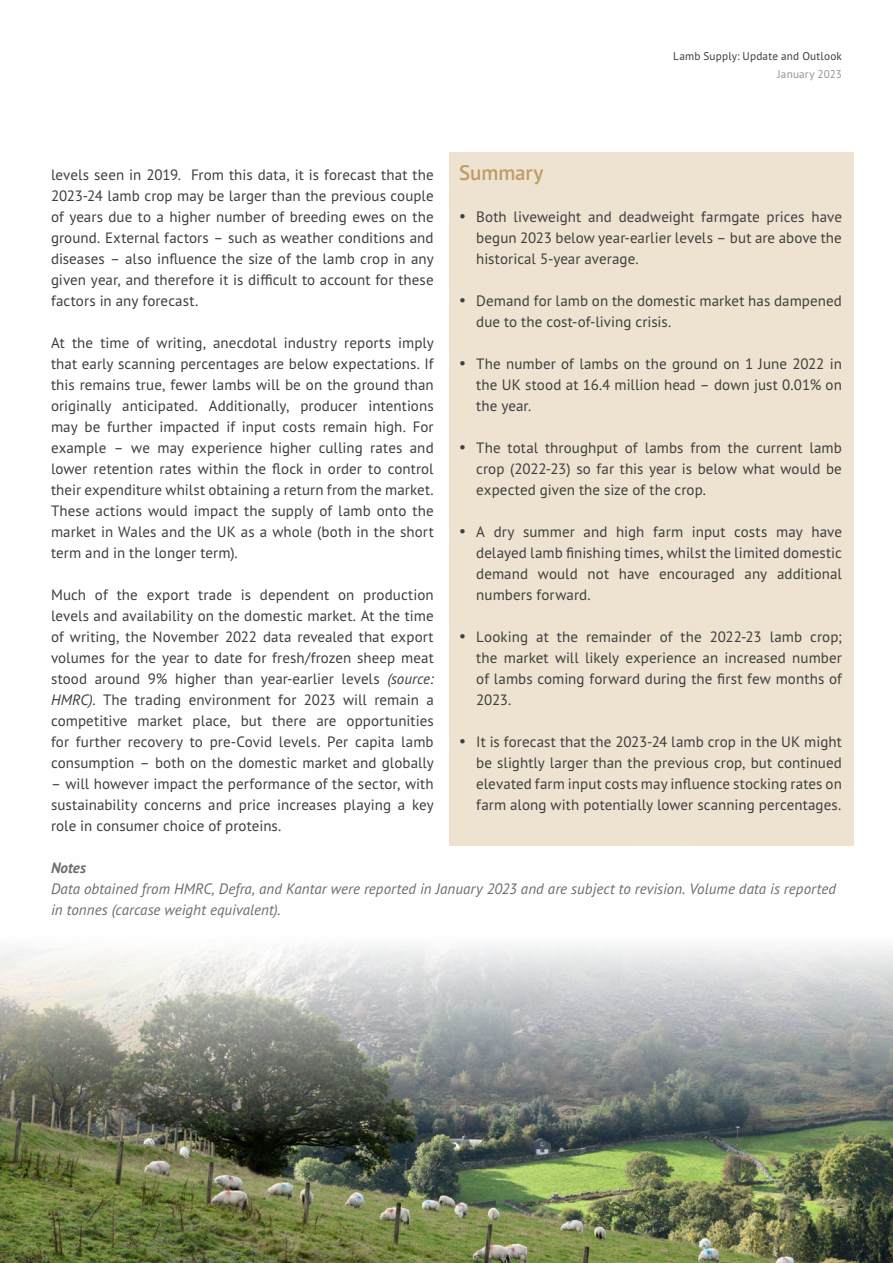
<style>
.page{position:relative;width:893px;height:1263px;background:#fff}
.page>*{position:absolute;margin:0;border:0;box-sizing:border-box;transform-origin:0 0}
.Header_2{font:600 21px "PT Sans Pro";letter-spacing:-.005em;color:#bd9b63}
.List_Paragraph{font:15px/21px "PT Sans Pro";letter-spacing:.005em;color:#3e3e3f;text-align:justify}
.Heading_3{font:italic 15px/21px "PT Sans Pro";letter-spacing:.005em;color:#6c6d70}
.Heading_3-2{font:italic 700 15px "PT Sans Pro";letter-spacing:.01em;color:#6c6d70}
.t1{font:11.25px "PT Sans Pro";letter-spacing:.015em;color:#3e3e3f}
.t2{font:11.25px "PT Sans Pro";letter-spacing:.01em;color:#939598}
.s1{font-style:italic}
</style>
<div class="page">
<img style="left:0;top:754px;width:893px;height:509px">
<div style="left:449px;top:152px;width:404px;height:693px;background:#eee3d1"></div>
<p class="t1" style="left:673px;top:48px;width:170px">Lamb Supply: Update and Outlook</p>
<p class="t2" style="left:778px;top:66px;width:66px">January 2023</p>
<p class="List_Paragraph" style="left:51px;top:164px;width:384px">levels seen in 2019. From this data, it is forecast that the 2023-24 lamb crop may be larger than the previous couple of years due to a higher number of breeding ewes on the ground. External factors – such as weather conditions and diseases – also influence the size of the lamb crop in any given year, and therefore it is difficult to account for these factors in any forecast.</p>
<p class="List_Paragraph" style="left:51px;top:332px;width:384px">At the time of writing, anecdotal industry reports imply that early scanning percentages are below expectations. If this remains true, fewer lambs will be on the ground than originally anticipated. Additionally, producer intentions may be further impacted if input costs remain high. For example – we may experience higher culling rates and lower retention rates within the flock in order to control their expenditure whilst obtaining a return from the market.<br>These actions would impact the supply of lamb onto the market in Wales and the UK as a whole (both in the short term and in the longer term).</p>
<p class="List_Paragraph" style="left:51px;top:584px;width:384px">Much of the export trade is dependent on production levels and availability on the domestic market. At the time of writing, the November 2022 data revealed that export volumes for the year to date for fresh/frozen sheep meat stood around 9% higher than year-earlier levels <span class="s1">(source:<br>HMRC)</span>. The trading environment for 2023 will remain a competitive market place, but there are opportunities for further recovery to pre-Covid levels. Per capita lamb consumption – both on the domestic market and globally</p>
<p class="List_Paragraph" style="left:51px;top:773px;width:384px">– will however impact the performance of the sector, with sustainability concerns and price increases playing a key role in consumer choice of proteins.</p>
<p class="Header_2" style="left:459px;top:159px;width:86px">Summary</p>
<p class="List_Paragraph" style="left:476px;top:206px;width:367px;text-indent:-17px">• Both liveweight and deadweight farmgate prices have begun 2023 below year-earlier levels – but are above the historical 5-year average.</p>
<p class="List_Paragraph" style="left:476px;top:290px;width:367px;text-indent:-17px">• Demand for lamb on the domestic market has dampened due to the cost-of-living crisis.</p>
<p class="List_Paragraph" style="left:476px;top:353px;width:367px;text-indent:-17px">• The number of lambs on the ground on 1 June 2022 in the UK stood at 16.4 million head – down just 0.01% on the year.</p>
<p class="List_Paragraph" style="left:476px;top:437px;width:367px;text-indent:-17px">• The total throughput of lambs from the current lamb crop (2022-23) so far this year is below what would be expected given the size of the crop.</p>
<p class="List_Paragraph" style="left:476px;top:521px;width:367px;text-indent:-17px">• A dry summer and high farm input costs may have delayed lamb finishing times, whilst the limited domestic demand would not have encouraged any additional numbers forward.</p>
<p class="List_Paragraph" style="left:476px;top:626px;width:367px;text-indent:-17px">• Looking at the remainder of the 2022-23 lamb crop; the market will likely experience an increased number of lambs coming forward during the first few months of 2023.</p>
<p class="List_Paragraph" style="left:476px;top:731px;width:367px;text-indent:-17px">• It is forecast that the 2023-24 lamb crop in the UK might be slightly larger than the previous crop, but continued elevated farm input costs may influence stocking rates on farm along with potentially lower scanning percentages.</p>
<p class="Heading_3-2" style="left:51px;top:858px;width:36px">Notes</p>
<p class="Heading_3" style="left:51px;top:878px;width:786px">Data obtained from HMRC, Defra, and Kantar were reported in January 2023 and are subject to revision. Volume data is reported in tonnes (carcase weight equivalent).</p>
</div>
